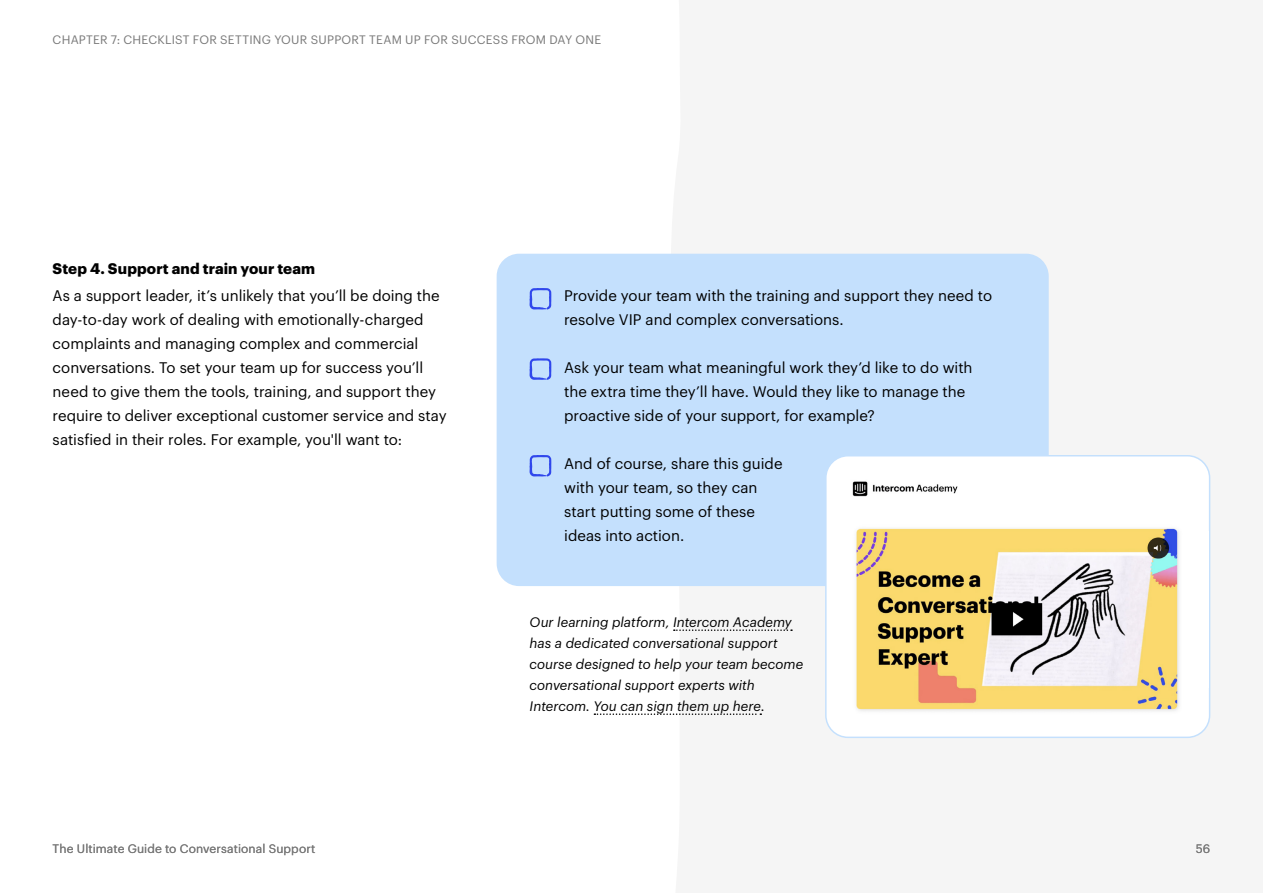
<style>
.page{position:relative;width:1263px;height:893px;background:#fff}
.page>*{position:absolute;margin:0;border:0;box-sizing:border-box;transform-origin:0 0}
.t1{font:15px/24px "Graphik";color:#000}
.t2{font:700 15px "Graphik";letter-spacing:.01em;color:#000}
.t3{font:italic 13.5px/21px "Graphik";letter-spacing:.005em;color:#000}
.t4{font:12px "Graphik";letter-spacing:.015em;color:#787878}
</style>
<div class="page">
<div style="left:497px;top:254px;width:552px;height:332px;background:#c4e0fd;border-radius:22px"></div>
<svg style="left:674px;top:629px;width:118px;height:2px"></svg>
<svg style="left:594px;top:713px;width:167px;height:2px"></svg>
<svg style="left:529px;top:288px;width:22px;height:21px"></svg>
<svg style="left:529px;top:358px;width:22px;height:22px"></svg>
<svg style="left:529px;top:455px;width:22px;height:21px"></svg>
<div style="left:826px;top:456px;width:383px;height:281px;background:#fff;border-radius:22px"></div>
<img style="left:852px;top:465px;width:357px;height:266px">
<div style="left:825px;top:455px;width:385px;height:283px;border:1px solid #c4e0fd;border-radius:22px"></div>
<div style="left:1183px;top:532px;width:26px;height:156px;background:#fff"></div>
<p class="t4" style="left:53px;top:31px;width:550px">CHAPTER 7: CHECKLIST FOR SETTING YOUR SUPPORT TEAM UP FOR SUCCESS FROM DAY ONE</p>
<p class="t2" style="left:53px;top:257px;width:264px">Step 4. Support and train your team</p>
<p class="t1" style="left:53px;top:282px;width:396px">As a support leader, it’s unlikely that you’ll be doing the day-to-day work of dealing with emotionally-charged complaints and managing complex and commercial conversations. To set your team up for success you’ll need to give them the tools, training, and support they require to deliver exceptional customer service and stay satisfied in their roles. For example, you'll want to:</p>
<p class="t1" style="left:564px;top:282px;width:429px">Provide your team with the training and support they need to resolve VIP and complex conversations.</p>
<p class="t1" style="left:564px;top:354px;width:410px">Ask your team what meaningful work they’d like to do with the extra time they’ll have. Would they like to manage the proactive side of your support, for example?</p>
<p class="t1" style="left:564px;top:450px;width:220px">And of course, share this guide with your team, so they can start putting some of these ideas into action.</p>
<p class="t4" style="left:53px;top:840px;width:264px">The Ultimate Guide to Conversational Support</p>
<p class="t3" style="left:530px;top:610px;width:275px">Our learning platform, Intercom Academy has a dedicated conversational support course designed to help your team become conversational support experts with Intercom. You can sign them up here.</p>
<p class="t4" style="left:1196px;top:840px;width:16px">56</p>
</div>
